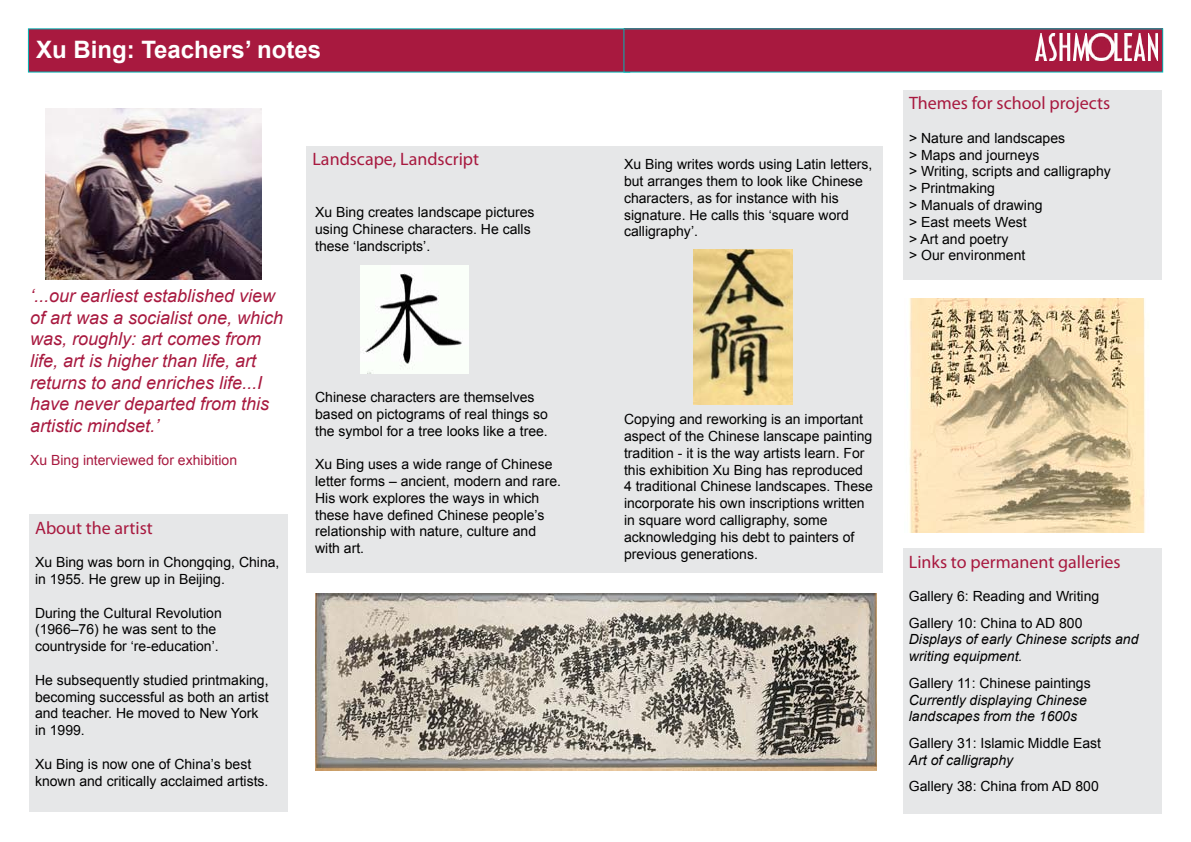
<style>
.page{position:relative;width:1191px;height:842px;background:#fff}
.page>*{position:absolute;margin:0;border:0;box-sizing:border-box;transform-origin:0 0}
.t1{font:700 24px "Arial";color:#fff}
.t2{font:italic 18px/21.6px "Arial";color:#a8193f}
.t3{font:18px "Myriad Pro";color:#a8193f}
.t4{font:14px/16.8px "Arial";color:#000}
.t5{font:italic 14px/16.8px "Arial";color:#000}
.t6{font:14px "Arial";color:#a8193f}
</style>
<div class="page">
<div style="left:28px;top:28px;width:602px;height:45px;background:#a8193f"></div>
<div style="left:624px;top:29px;width:538px;height:43px;background:#a8193f"></div>
<img style="left:1035px;top:34px;width:123px;height:27px">
<div style="left:29px;top:514px;width:259px;height:297px;background:#e6e7e8"></div>
<img style="left:45px;top:108px;width:216px;height:171px">
<img style="left:315px;top:594px;width:561px;height:177px">
<div style="left:307px;top:146px;width:576px;height:427px;background:#e6e7e8"></div>
<img style="left:360px;top:265px;width:108px;height:108px">
<img style="left:693px;top:250px;width:99px;height:154px">
<div style="left:903px;top:90px;width:259px;height:189px;background:#e6e7e8"></div>
<div style="left:903px;top:548px;width:258px;height:266px;background:#e6e7e8"></div>
<img style="left:909px;top:298px;width:236px;height:234px">
<h1 class="t1" style="left:36px;top:34px;width:286px">Xu Bing: Teachers’ notes</h1>
<p class="t2" style="left:30px;top:285px;width:255px">‘...our earliest established view of art was a socialist one, which was, roughly: art comes from life, art is higher than life, art returns to and enriches life...I have never departed from this artistic mindset.’</p>
<p class="t6" style="left:30px;top:451px;width:208px">Xu Bing interviewed for exhibition</p>
<p class="t3" style="left:35px;top:516px;width:119px">About the artist</p>
<p class="t4" style="left:35px;top:554px;width:246px">Xu Bing was born in Chongqing, China, in 1955. He grew up in Beijing.</p>
<p class="t4" style="left:35px;top:604px;width:188px">During the Cultural Revolution (1966–76) he was sent to the countryside for ‘re-education’.</p>
<p class="t4" style="left:35px;top:672px;width:235px">He subsequently studied printmaking, becoming successful as both an artist and teacher. He moved to New York in 1999.</p>
<p class="t4" style="left:35px;top:756px;width:235px">Xu Bing is now one of China’s best known and critically acclaimed artists.</p>
<p class="t3" style="left:312px;top:148px;width:168px">Landscape, Landscript</p>
<p class="t4" style="left:624px;top:156px;width:250px">Xu Bing writes words using Latin letters, but arranges them to look like Chinese characters, as for instance with his signature. He calls this ‘square word calligraphy’.</p>
<p class="t4" style="left:315px;top:204px;width:221px">Xu Bing creates landscape pictures using Chinese characters. He calls these ‘landscripts’.</p>
<p class="t4" style="left:315px;top:389px;width:234px">Chinese characters are themselves based on pictograms of real things so the symbol for a tree looks like a tree.</p>
<p class="t4" style="left:315px;top:456px;width:247px">Xu Bing uses a wide range of Chinese letter forms – ancient, modern and rare.<br>His work explores the ways in which these have defined Chinese people’s relationship with nature, culture and with art.</p>
<p class="t4" style="left:624px;top:411px;width:250px">Copying and reworking is an important aspect of the Chinese lanscape painting tradition - it is the way artists learn. For this exhibition Xu Bing has reproduced 4 traditional Chinese landscapes. These incorporate his own inscriptions written in square word calligraphy, some acknowledging his debt to painters of previous generations.</p>
<p class="t3" style="left:909px;top:92px;width:203px">Themes for school projects</p>
<p class="t4" style="left:909px;top:130px;width:203px">&gt; Nature and landscapes<br>&gt; Maps and journeys<br>&gt; Writing, scripts and calligraphy &gt; Printmaking<br>&gt; Manuals of drawing<br>&gt; East meets West<br>&gt; Art and poetry<br>&gt; Our environment</p>
<p class="t3" style="left:909px;top:550px;width:213px">Links to permanent galleries</p>
<p class="t4" style="left:909px;top:583px;width:192px;line-height:26.4px">Gallery 6: Reading and Writing<br>Gallery 10: China to AD 800</p>
<p class="t5" style="left:909px;top:631px;width:231px">Displays of early Chinese scripts and writing equipment.</p>
<p class="t4" style="left:909px;top:674px;width:183px">Gallery 11: Chinese paintings</p>
<p class="t5" style="left:909px;top:691px;width:180px">Currently displaying Chinese landscapes from the 1600s</p>
<p class="t4" style="left:909px;top:734px;width:194px">Gallery 31: Islamic Middle East</p>
<p class="t5" style="left:909px;top:751px;width:106px">Art of calligraphy</p>
<p class="t4" style="left:909px;top:778px;width:191px">Gallery 38: China from AD 800</p>
</div>
